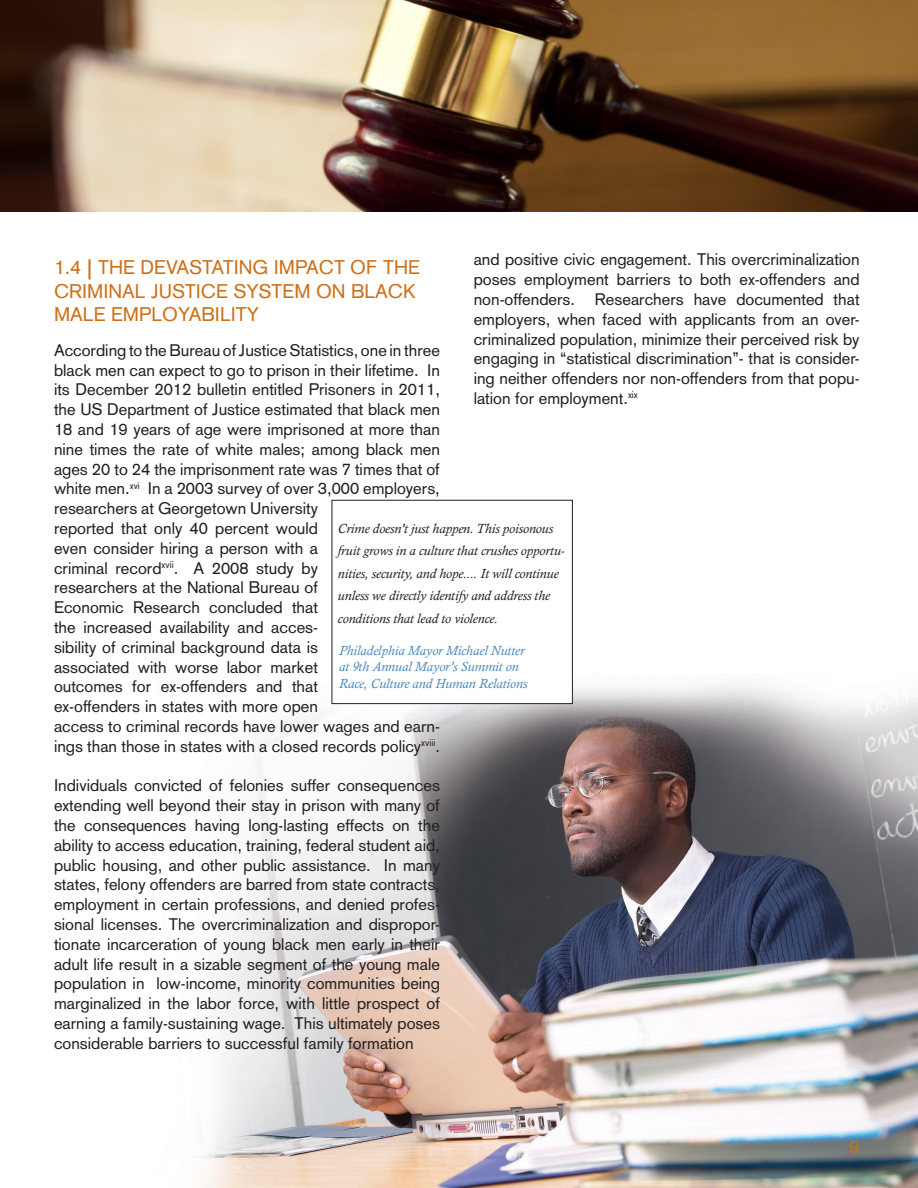
<style>
.page{position:relative;width:918px;height:1188px;background:#fff}
.page>*{position:absolute;margin:0;border:0;box-sizing:border-box;transform-origin:0 0}
.t1{font:19.5px/23.4px "Akzidenz Grotesk";color:#ce7018}
.t2{font:18px "Akzidenz Grotesk BE";color:#ce7018}
.t3{font:16.5px/19.8px "Akzidenz Grotesk";color:#231f20;text-align:justify}
.t4{font:italic 13.5px/22.5px "Calisto";color:#231f20}
.t5{font:italic 13.5px/16.2px "Calisto";color:#4a89be}
.s1{font-size:27px}
</style>
<div class="page">
<img style="left:194px;top:674px;width:724px;height:514px">
<img style="left:0;top:0;width:918px;height:212px">
<div style="left:332px;top:500px;width:240px;height:204px;background:#fff"></div>
<div style="left:332px;top:500px;width:241px;height:204px;border:1px solid #231f20"></div>
<p class="t3" style="left:474px;top:250px;width:387px">and positive civic engagement. This overcriminalization poses employment barriers to both ex-offenders and non-offenders. Researchers have documented that employers, when faced with applicants from an over&shy;criminalized population, minimize their perceived risk by engaging in “statistical discrimination”- that is consider&shy;ing neither offenders nor non-offenders from that popu&shy;lation for employment.<sup>xix</sup></p>
<p class="t1" style="left:54px;top:256px;width:368px">1.4 <span class="s1">|</span> THE DEVASTATING IMPACT OF THE<br>CRIMINAL JUSTICE SYSTEM ON BLACK<br>MALE EMPLOYABILITY</p>
<p class="t3" style="left:54px;top:340px;width:388px;text-align:left">According to the Bureau of Justice Statistics, one in three black men can expect to go to prison in their lifetime. In its December 2012 bulletin entitled Prisoners in 2011, the US Department of Justice estimated that black men 18 and 19 years of age were imprisoned at more than nine times the rate of white males; among black men ages 20 to 24 the imprisonment rate was 7 times that of white men.<sup>xvi</sup> In a 2003 survey of over 3,000 employers, researchers at Georgetown University<br>reported that only 40 percent would<br>even consider hiring a person with a<br>criminal record<sup>xvii</sup>. A 2008 study by<br>researchers at the National Bureau of<br>Economic Research concluded that<br>the increased availability and acces-<br>sibility of criminal background data is<br>associated with worse labor market<br>outcomes for ex-offenders and that<br>ex-offenders in states with more open<br>access to criminal records have lower wages and earn&shy;ings than those in states with a closed records policy<sup>xviii</sup>.</p>
<p class="t3" style="left:54px;top:776px;width:388px">Individuals convicted of felonies suffer consequences extending well beyond their stay in prison with many of the consequences having long-lasting effects on the ability to access education, training, federal student aid, public housing, and other public assistance. In many states, felony offenders are barred from state contracts, employment in certain professions, and denied profes&shy;sional licenses. The overcriminalization and dispropor&shy;tionate incarceration of young black men early in their adult life result in a sizable segment of the young male population in low-income, minority communities being marginalized in the labor force, with little prospect of earning a family-sustaining wage. This ultimately poses considerable barriers to successful family formation</p>
<p class="t4" style="left:338px;top:517px;width:228px">Crime doesn’t just happen. This poisonous fruit grows in a culture that crushes opportu&shy;nities, security, and hope.... It will continue unless we directly identify and address the conditions that lead to violence.</p>
<p class="t5" style="left:339px;top:643px;width:190px">Philadelphia Mayor Michael Nutter at 9th Annual Mayor’s Summit on<br>Race, Culture and Human Relations</p>
<p class="t2" style="left:849px;top:1136px;width:12px">9</p>
</div>
